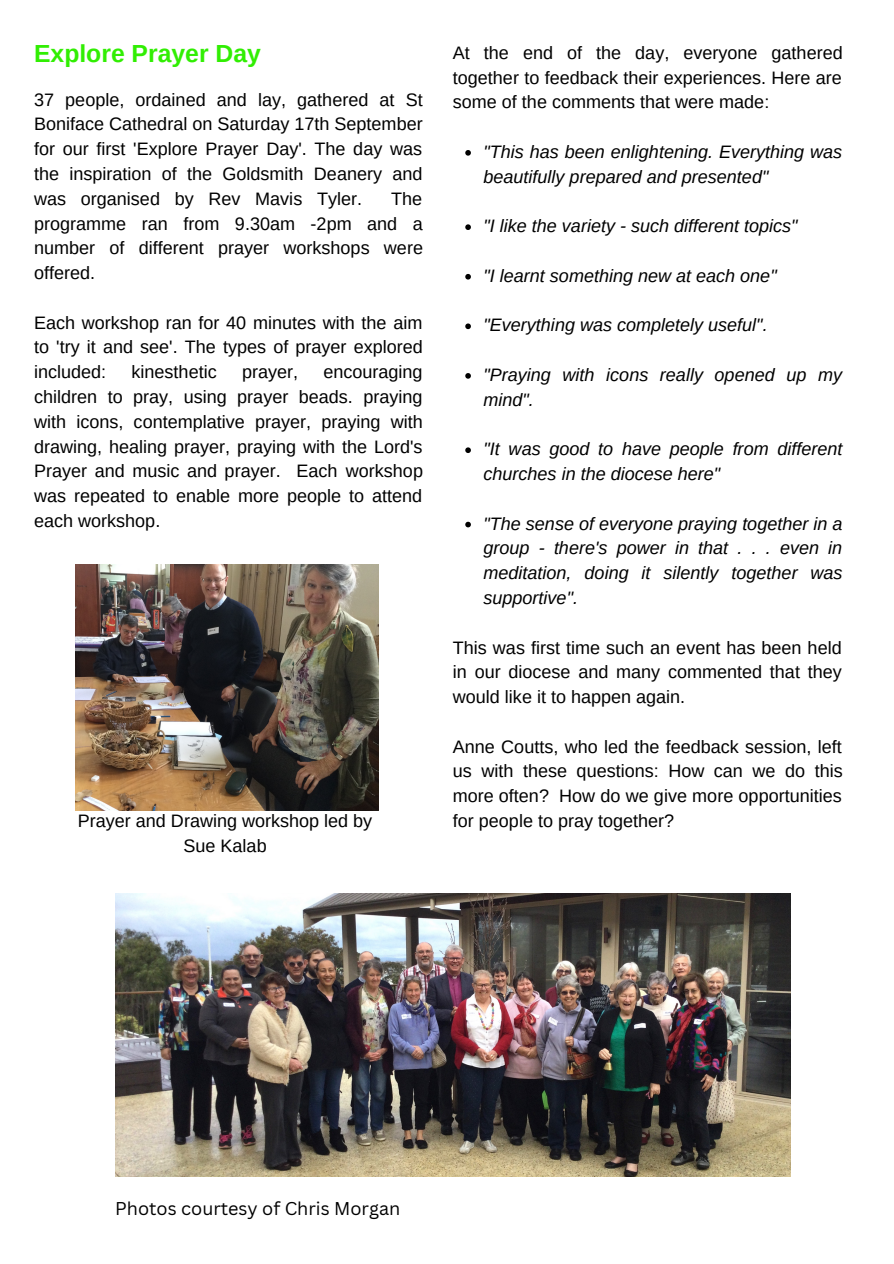
<style>
.page{position:relative;width:894px;height:1264px;background:#fff}
.page>*{position:absolute;margin:0;border:0;box-sizing:border-box;transform-origin:0 0}
.t1{font:700 24.75px "Arimo";color:#31ee03}
.t2{font:18px/24.8px "Arimo";color:#000;text-align:justify}
.t3{font:italic 18px/24.8px "Arimo";color:#000}
.t4{font:18px "Canva Sans";color:#000}
</style>
<div class="page">
<img style="left:75px;top:564px;width:303px;height:246px">
<img style="left:115px;top:893px;width:675px;height:283px">
<svg style="left:465px;top:150px;width:6px;height:6px"></svg>
<svg style="left:465px;top:224px;width:6px;height:6px"></svg>
<svg style="left:465px;top:274px;width:6px;height:5px"></svg>
<svg style="left:465px;top:323px;width:6px;height:6px"></svg>
<svg style="left:465px;top:373px;width:6px;height:6px"></svg>
<svg style="left:465px;top:447px;width:6px;height:6px"></svg>
<svg style="left:465px;top:522px;width:6px;height:5px"></svg>
<h1 class="t1" style="left:34px;top:39px;width:228px">Explore Prayer Day</h1>
<p class="t2" style="left:34px;top:87px;width:390px">37 people, ordained and lay, gathered at St Boniface Cathedral on Saturday 17th September for our first 'Explore Prayer Day'. The day was the inspiration of the Goldsmith Deanery and was organised by Rev Mavis Tyler.</p>
<p class="t2" style="left:34px;top:186px;width:390px;text-indent:357px">The programme ran from 9.30am -2pm and a number of different prayer workshops were offered.</p>
<p class="t2" style="left:34px;top:310px;width:390px">Each workshop ran for 40 minutes with the aim to 'try it and see'. The types of prayer explored included:</p>
<p class="t2" style="left:34px;top:359px;width:390px;text-indent:289px">encouraging children to pray, using prayer beads. praying with icons, contemplative prayer, praying with drawing, healing prayer, praying with the Lord's Prayer and music and prayer. Each workshop was repeated to enable more people to attend each workshop.</p>
<p class="t2" style="left:131px;top:359px;width:87px">kinesthetic</p>
<p class="t2" style="left:242px;top:359px;width:58px">prayer,</p>
<p class="t2" style="left:453px;top:40px;width:391px">At the end of the day, everyone gathered together to feedback their experiences. Here are some of the comments that were made:</p>
<p class="t3" style="left:483px;top:139px;width:360px">"This has been enlightening. Everything was beautifully prepared and presented"</p>
<p class="t3" style="left:483px;top:214px;width:315px">"I like the variety - such different topics"</p>
<p class="t3" style="left:483px;top:263px;width:294px">"I learnt something new at each one"</p>
<p class="t3" style="left:483px;top:313px;width:285px">"Everything was completely useful".</p>
<p class="t3" style="left:483px;top:362px;width:360px">"Praying with icons really opened up my mind".</p>
<p class="t3" style="left:483px;top:436px;width:360px">"It was good to have people from different churches in the diocese here"</p>
<p class="t3" style="left:483px;top:511px;width:360px;text-align:justify">"The sense of everyone praying together in a group - there's power in that . . . even in meditation, doing it silently together was supportive".</p>
<p class="t2" style="left:453px;top:635px;width:390px">This was first time such an event has been held in our diocese and many commented that they would like it to happen again.</p>
<p class="t2" style="left:453px;top:734px;width:391px">Anne Coutts, who led the feedback session, left us with these questions: How can we do this more often? How do we give more opportunities</p>
<p class="t2" style="left:78px;top:808px;width:296px">Prayer and Drawing workshop led by</p>
<p class="t2" style="left:453px;top:808px;width:223px">for people to pray together?</p>
<p class="t2" style="left:183px;top:833px;width:85px">Sue Kalab</p>
<p class="t4" style="left:115px;top:1195px;width:286px">Photos courtesy of Chris Morgan</p>
</div>
